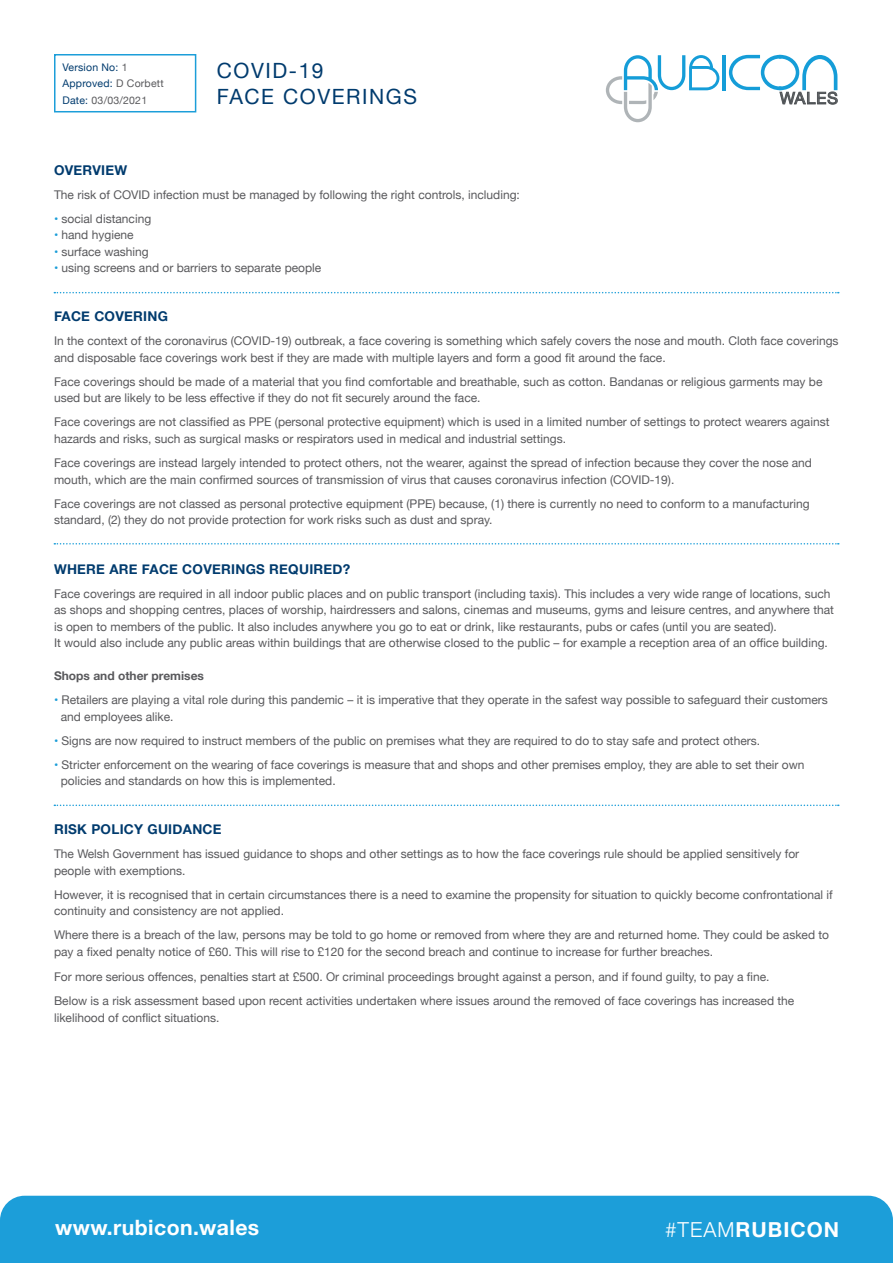
<style>
.page{position:relative;width:893px;height:1263px;background:#fff}
.page>*{position:absolute;margin:0;border:0;box-sizing:border-box;transform-origin:0 0}
.t1{font:700 21.15px "Helvetica Neue";letter-spacing:.02em;color:#fff}
.t2{font:21px "Helvetica Neue";letter-spacing:.075em;color:#003b6e}
.t3{font:700 20.7px "Helvetica Neue";letter-spacing:.05em;color:#fff}
.t4{font:16.5px "Helvetica Neue";letter-spacing:.06em;color:#505457}
.t5{font:700 13.5px "Helvetica Neue";letter-spacing:.02em;color:#003b6e}
.t6{font:12px/16.5px "Helvetica Neue";color:#59595c}
.t7{font:700 12px "Helvetica Neue";color:#59595c}
.t8{font:10.5px "Helvetica Neue";letter-spacing:.02em;color:#003b6e}
.t9{font:10.5px "Helvetica Neue";letter-spacing:.02em;color:#59595c}
.s1{color:#59595c}
.s2{color:#003b6e}
.s3{color:#1b9dd8}
.s4{font-weight:300}
</style>
<div class="page">
<div style="left:0;top:1196px;width:893px;height:67px;background:#1c9ed9"></div>
<svg style="left:54px;top:292px;width:785px;height:1px"></svg>
<svg style="left:54px;top:543px;width:785px;height:1px"></svg>
<svg style="left:54px;top:804px;width:785px;height:2px"></svg>
<svg style="left:729px;top:55px;width:108px;height:35px"></svg>
<hr style="left:722px;top:55px;width:3px;height:35px;background:#159dd8">
<svg style="left:606px;top:55px;width:113px;height:67px"></svg>
<div style="left:54px;top:54px;width:142px;height:58px;border:2px solid #1c9ed9"></div>
<p class="t8" style="left:63px;top:60px;width:67px">Version No: <span class="s1">1</span></p>
<p class="t9" style="left:63px;top:93px;width:86px"><span class="s2">Date:</span> 03/03/2021</p>
<p class="t8" style="left:63px;top:76px;width:103px">Approved: <span class="s1">D Corbett</span></p>
<p class="t2" style="left:217px;top:56px;width:108px">COVID-19</p>
<p class="t2" style="left:217px;top:81px;width:202px">FACE COVERINGS</p>
<p class="t4" style="left:780px;top:86px;width:60px">WALES</p>
<p class="t5" style="left:54px;top:159px;width:75px">OVERVIEW</p>
<p class="t6" style="left:54px;top:187px;width:467px">The risk of COVID infection must be managed by following the right controls, including:</p>
<p class="t6" style="left:54px;top:211px;width:99px"><span class="s3">•</span> social distancing</p>
<p class="t6" style="left:54px;top:227px;width:81px"><span class="s3">•</span> hand hygiene</p>
<p class="t6" style="left:54px;top:244px;width:96px"><span class="s3">•</span> surface washing</p>
<p class="t6" style="left:54px;top:260px;width:269px"><span class="s3">•</span> using screens and or barriers to separate people</p>
<p class="t5" style="left:54px;top:306px;width:115px">FACE COVERING</p>
<p class="t6" style="left:54px;top:334px;width:786px">In the context of the coronavirus (COVID-19) outbreak, a face covering is something which safely covers the nose and mouth. Cloth face coverings and disposable face coverings work best if they are made with multiple layers and form a good fit around the face.</p>
<p class="t6" style="left:54px;top:374px;width:770px">Face coverings should be made of a material that you find comfortable and breathable, such as cotton. Bandanas or religious garments may be used but are likely to be less effective if they do not fit securely around the face.</p>
<p class="t6" style="left:54px;top:415px;width:777px">Face coverings are not classified as PPE (personal protective equipment) which is used in a limited number of settings to protect wearers against hazards and risks, such as surgical masks or respirators used in medical and industrial settings.</p>
<p class="t6" style="left:54px;top:455px;width:760px">Face coverings are instead largely intended to protect others, not the wearer, against the spread of infection because they cover the nose and mouth, which are the main confirmed sources of transmission of virus that causes coronavirus infection (COVID-19).</p>
<p class="t6" style="left:54px;top:496px;width:757px">Face coverings are not classed as personal protective equipment (PPE) because, (1) there is currently no need to conform to a manufacturing standard, (2) they do not provide protection for work risks such as dust and spray.</p>
<p class="t5" style="left:54px;top:558px;width:298px">WHERE ARE FACE COVERINGS REQUIRED?</p>
<p class="t6" style="left:54px;top:586px;width:781px">Face coverings are required in all indoor public places and on public transport (including taxis). This includes a very wide range of locations, such as shops and shopping centres, places of worship, hairdressers and salons, cinemas and museums, gyms and leisure centres, and anywhere that is open to members of the public. It also includes anywhere you go to eat or drink, like restaurants, pubs or cafes (until you are seated).</p>
<p class="t6" style="left:54px;top:635px;width:775px">It would also include any public areas within buildings that are otherwise closed to the public – for example a reception area of an office building.</p>
<p class="t7" style="left:54px;top:666px;width:151px">Shops and other premises</p>
<p class="t6" style="left:61px;top:692px;width:769px;text-indent:-7px"><span class="s3">•</span> Retailers are playing a vital role during this pandemic – it is imperative that they operate in the safest way possible to safeguard their customers and employees alike.</p>
<p class="t6" style="left:54px;top:733px;width:708px"><span class="s3">•</span> Signs are now required to instruct members of the public on premises what they are required to do to stay safe and protect others.</p>
<p class="t6" style="left:61px;top:757px;width:745px;text-indent:-7px"><span class="s3">•</span> Stricter enforcement on the wearing of face coverings is measure that and shops and other premises employ, they are able to set their own policies and standards on how this is implemented.</p>
<p class="t5" style="left:54px;top:819px;width:169px">RISK POLICY GUIDANCE</p>
<p class="t6" style="left:54px;top:846px;width:747px">The Welsh Government has issued guidance to shops and other settings as to how the face coverings rule should be applied sensitively for people with exemptions.</p>
<p class="t6" style="left:54px;top:887px;width:780px">However, it is recognised that in certain circumstances there is a need to examine the propensity for situation to quickly become confrontational if continuity and consistency are not applied.</p>
<p class="t6" style="left:54px;top:927px;width:777px">Where there is a breach of the law, persons may be told to go home or removed from where they are and returned home. They could be asked to pay a fixed penalty notice of £60. This will rise to £120 for the second breach and continue to increase for further breaches.</p>
<p class="t6" style="left:54px;top:969px;width:717px">For more serious offences, penalties start at £500. Or criminal proceedings brought against a person, and if found guilty, to pay a fine.</p>
<p class="t6" style="left:54px;top:993px;width:742px">Below is a risk assessment based upon recent activities undertaken where issues around the removed of face coverings has increased the likelihood of conflict situations.</p>
<p class="t1" style="left:55px;top:1211px;width:206px">www.rubicon.wales</p>
<p class="t3" style="left:665px;top:1213px;width:176px"><span class="s4">#TEAM</span>RUBICON</p>
</div>
